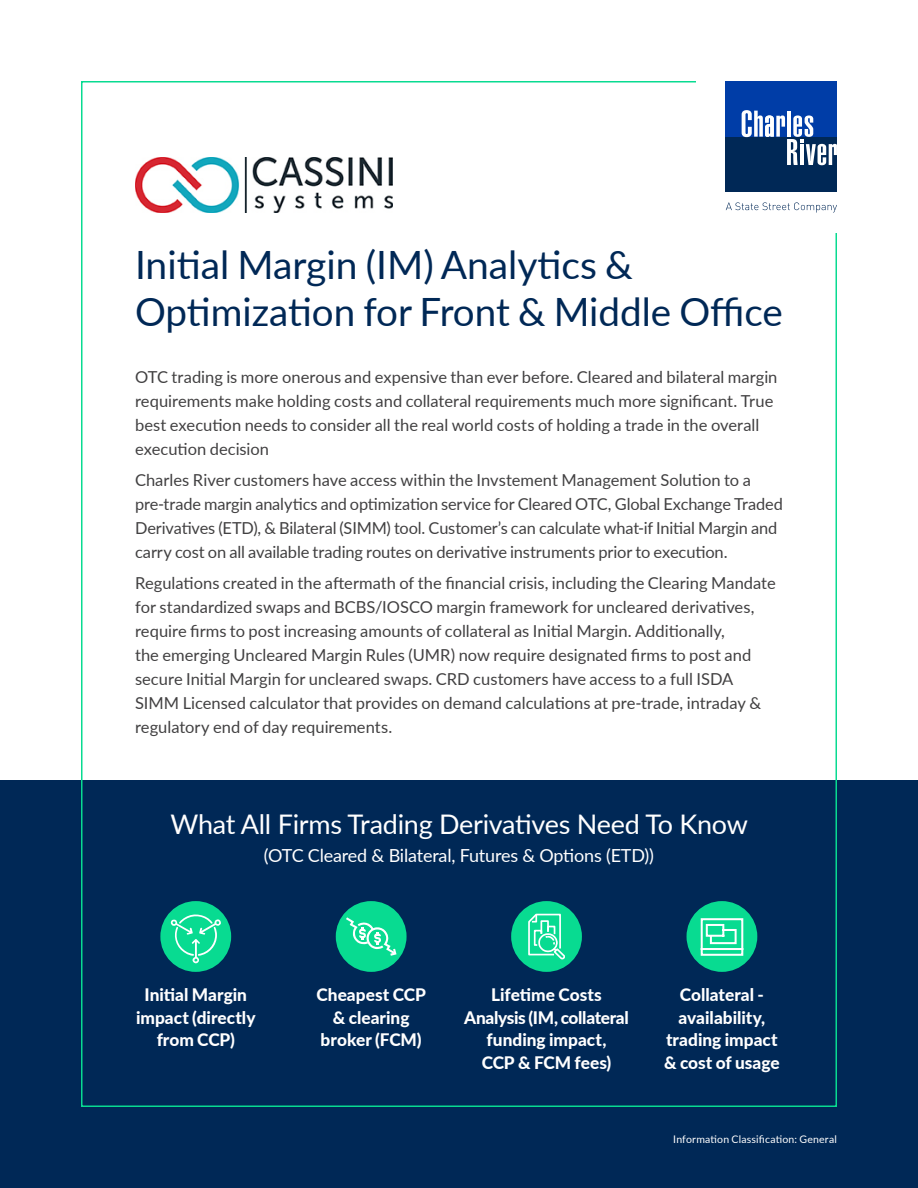
<style>
.page{position:relative;width:918px;height:1188px;background:#fff}
.page>*{position:absolute;margin:0;border:0;box-sizing:border-box;transform-origin:0 0}
.Headline{font:39px/46.8px "Lato";color:#002856}
.Stat_Headline{font:27px "Lato";letter-spacing:-.01em;color:#fff}
.Stat_Headline-2{font:18px "Lato";letter-spacing:-.01em;color:#fff}
.Call_Out_Blurb{font:800 17.25px/22.5px "Lato";color:#fff;text-align:center}
.Body_Copy{font:16.5px/24px "Lato";color:#414041}
.t1{font:10.5px "Lato";letter-spacing:.02em;color:#fff}
</style>
<div class="page">
<div style="left:0;top:780px;width:918px;height:408px;background:#002856"></div>
<div style="left:160px;top:901px;width:71px;height:71px;background:#08db91;border-radius:50%"></div>
<div style="left:336px;top:901px;width:71px;height:71px;background:#08db91;border-radius:50%"></div>
<div style="left:511px;top:901px;width:71px;height:71px;background:#08db91;border-radius:50%"></div>
<div style="left:687px;top:901px;width:70px;height:71px;background:#08db91;border-radius:50%"></div>
<img style="left:135px;top:158px;width:258px;height:55px">
<svg style="left:171px;top:914px;width:50px;height:49px"></svg>
<svg style="left:346px;top:917px;width:50px;height:39px"></svg>
<svg style="left:528px;top:914px;width:37px;height:45px"></svg>
<svg style="left:700px;top:918px;width:44px;height:38px"></svg>
<div style="left:726px;top:137px;width:111px;height:55px;background:#002856"></div>
<div style="left:726px;top:81px;width:111px;height:56px;background:#003da7"></div>
<svg style="left:742px;top:110px;width:95px;height:55px"></svg>
<svg style="left:726px;top:202px;width:111px;height:11px"></svg>
<p class="Headline" style="left:135px;top:240px;width:649px">Initial Margin (IM) Analytics &amp;<br>Optimization for Front &amp; Middle Office</p>
<p class="Body_Copy" style="left:135px;top:365px;width:644px">OTC trading is more onerous and expensive than ever before. Cleared and bilateral margin requirements make holding costs and collateral requirements much more significant. True best execution needs to consider all the real world costs of holding a trade in the overall execution decision</p>
<p class="Body_Copy" style="left:135px;top:467px;width:649px">Charles River customers have access within the Invstement Management Solution to a pre-trade margin analytics and optimization service for Cleared OTC, Global Exchange Traded Derivatives (ETD), &amp; Bilateral (SIMM) tool. Customer’s can calculate what-if Initial Margin and carry cost on all available trading routes on derivative instruments prior to execution.</p>
<p class="Body_Copy" style="left:135px;top:570px;width:642px">Regulations created in the aftermath of the financial crisis, including the Clearing Mandate for standardized swaps and BCBS/IOSCO margin framework for uncleared derivatives, require firms to post increasing amounts of collateral as Initial Margin. Additionally,<br>the emerging Uncleared Margin Rules (UMR) now require designated firms to post and secure Initial Margin for uncleared swaps. CRD customers have access to a full ISDA SIMM Licensed calculator that provides on demand calculations at pre-trade, intraday &amp; regulatory end of day requirements.</p>
<p class="Stat_Headline" style="left:170px;top:805px;width:579px">What All Firms Trading Derivatives Need To Know</p>
<p class="Stat_Headline-2" style="left:264px;top:843px;width:392px">(OTC Cleared &amp; Bilateral, Futures &amp; Options (ETD))</p>
<p class="Call_Out_Blurb" style="left:136px;top:983px;width:121px">Initial Margin impact (directly from CCP)</p>
<p class="Call_Out_Blurb" style="left:316px;top:983px;width:111px">Cheapest CCP &amp; clearing broker (FCM)</p>
<p class="Call_Out_Blurb" style="left:464px;top:983px;width:166px">Lifetime Costs<br>Analysis (IM, collateral funding impact,<br>CCP &amp; FCM fees)</p>
<p class="Call_Out_Blurb" style="left:664px;top:983px;width:117px">Collateral - availability, trading impact &amp; cost of usage</p>
<p class="t1" style="left:673px;top:1132px;width:165px">Information Classification: General</p>
</div>
